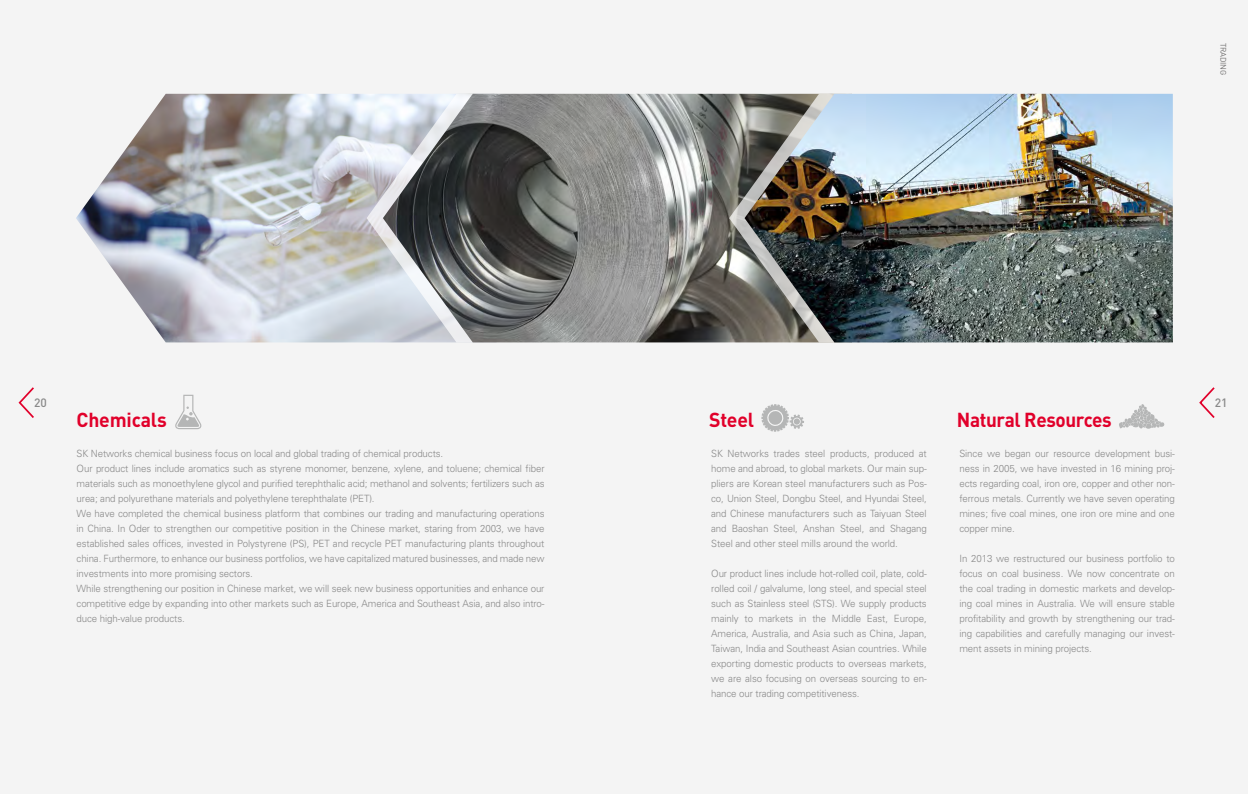
<style>
.page{position:relative;width:1248px;height:794px;background:#fff}
.page>*{position:absolute;margin:0;border:0;box-sizing:border-box;transform-origin:0 0}
.t1{font:700 20px "DIN";letter-spacing:-.02em;color:#e1002a;scale:.95 1}
.t2{font:700 20px "DIN";letter-spacing:-.02em;color:#e1002a}
.t3{font:500 12px "DIN";color:#898989}
.t4{font:300 10px/15px "Univers";letter-spacing:-.01em;color:#898989;text-align:justify}
.t5{font:8px "DIN";color:#727171}
</style>
<div class="page">
<div style="left:0;top:0;width:1247px;height:794px;background:#f4f4f4"></div>
<img style="left:76px;top:94px;width:290px;height:248px">
<svg style="left:366px;top:94px;width:17px;height:248px"></svg>
<img style="left:383px;top:94px;width:346px;height:248px">
<svg style="left:729px;top:94px;width:15px;height:248px"></svg>
<img style="left:744px;top:94px;width:428px;height:248px">
<svg style="left:1119px;top:404px;width:45px;height:25px"></svg>
<svg style="left:761px;top:404px;width:43px;height:28px"></svg>
<svg style="left:1199px;top:387px;width:16px;height:31px"></svg>
<svg style="left:18px;top:387px;width:16px;height:31px"></svg>
<svg style="left:175px;top:395px;width:26px;height:34px"></svg>
<p class="t5" style="left:1228px;top:43px;width:33px;rotate:90deg">Trading</p>
<p class="t3" style="left:34px;top:395px;width:14px">20</p>
<p class="t3" style="left:1214px;top:395px;width:14px">21</p>
<h1 class="t2" style="left:77px;top:406px;width:92px">Chemicals</h1>
<h1 class="t2" style="left:709px;top:406px;width:47px">Steel</h1>
<h1 class="t1" style="left:956px;top:406px;width:164px">Natural Resources</h1>
<p class="t4" style="left:77px;top:446px;width:469px;text-align:left">SK Networks chemical business focus on local and global trading of chemical products.<br>Our product lines include aromatics such as styrene monomer, benzene, xylene, and toluene; chemical fiber materials such as monoethylene glycol and purified terephthalic acid; methanol and solvents; fertilizers such as urea; and polyurethane materials and polyethylene terephthalate (PET).<br>We have completed the chemical business platform that combines our trading and manufacturing operations in China. In Oder to strengthen our competitive position in the Chinese market, staring from 2003, we have established sales offices, invested in Polystyrene (PS), PET and recycle PET manufacturing plants throughout china. Furthermore, to enhance our business portfolios, we have capitalized matured businesses, and made new investments into more promising sectors.<br>While strengthening our position in Chinese market, we will seek new business opportunities and enhance our competitive edge by expanding into other markets such as Europe, America and Southeast Asia, and also intro&shy;duce high-value products.</p>
<p class="t4" style="left:711px;top:446px;width:217px">SK Networks trades steel products, produced at home and abroad, to global markets. Our main sup&shy;pliers are Korean steel manufacturers such as Pos&shy;co, Union Steel, Dongbu Steel, and Hyundai Steel, and Chinese manufacturers such as Taiyuan Steel and Baoshan Steel, Anshan Steel, and Shagang Steel and other steel mills around the world.</p>
<p class="t4" style="left:711px;top:566px;width:217px">Our product lines include hot-rolled coil, plate, cold&shy;rolled coil / galvalume, long steel, and special steel such as Stainless steel (STS). We supply products mainly to markets in the Middle East, Europe, America, Australia, and Asia such as China, Japan, Taiwan, India and Southeast Asian countries. While exporting domestic products to overseas markets, we are also focusing on overseas sourcing to en&shy;hance our trading competitiveness.</p>
<p class="t4" style="left:959px;top:446px;width:217px">Since we began our resource development busi&shy;ness in 2005, we have invested in 16 mining proj&shy;ects regarding coal, iron ore, copper and other non&shy;ferrous metals. Currently we have seven operating mines; five coal mines, one iron ore mine and one copper mine.</p>
<p class="t4" style="left:959px;top:551px;width:217px">In 2013 we restructured our business portfolio to focus on coal business. We now concentrate on the coal trading in domestic markets and develop&shy;ing coal mines in Australia. We will ensure stable profitability and growth by strengthening our trad&shy;ing capabilities and carefully managing our invest&shy;ment assets in mining projects.</p>
</div>
